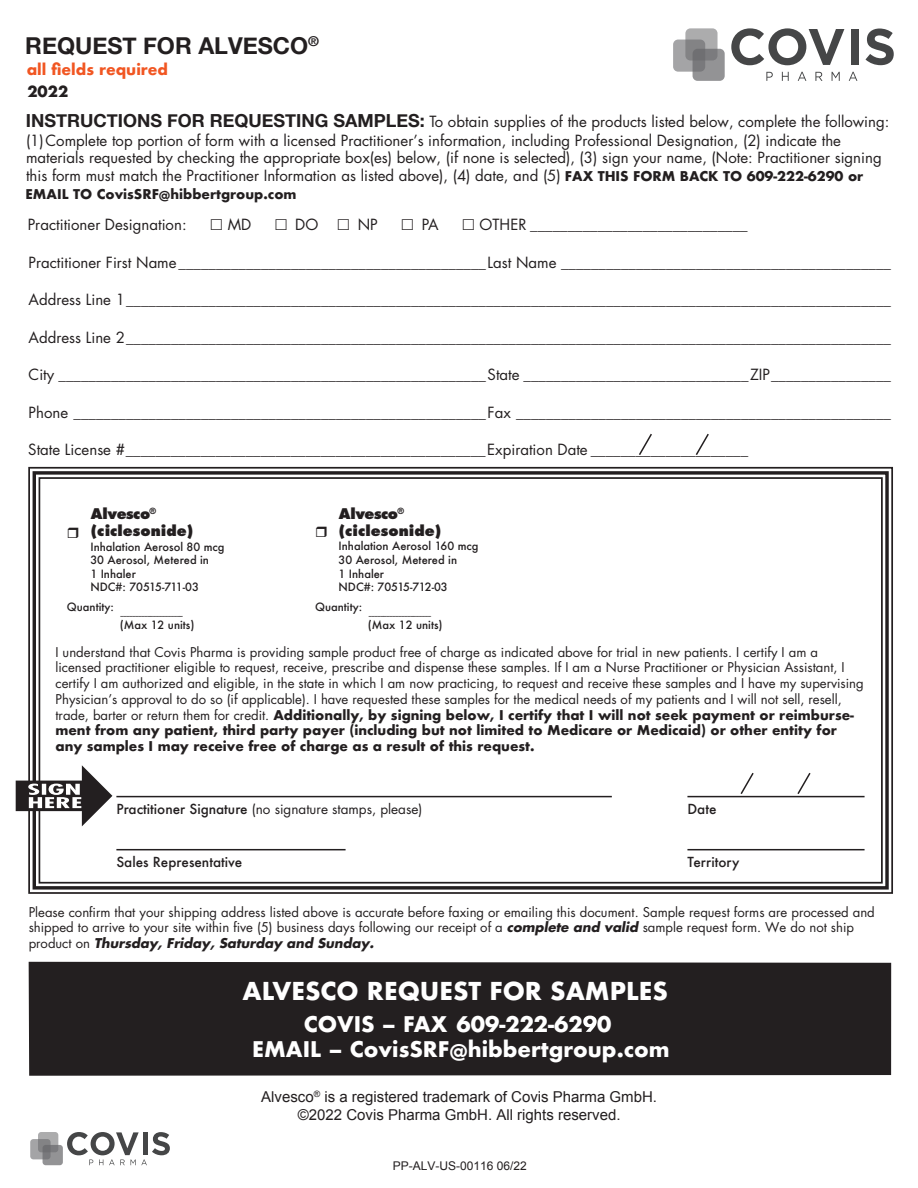
<style>
.page{position:relative;width:918px;height:1188px;background:#fff}
.page>*{position:absolute;margin:0;border:0;box-sizing:border-box;transform-origin:0 0}
.t1{font:700 24px "Futura";color:#fff}
.t2{font:700 23.25px "Helvetica Neue";color:#231f20}
.t3{font:700 21px/25.2px "Futura";color:#fff;text-align:center}
.t4{font:15px/17.7px "Futura";color:#231f20}
.t5{font:15px/18px "Arial";color:#231f20;text-align:center}
.t6{font:700 15px "Futura";color:#f15622}
.t7{font:800 14.25px/17.2px "Futura";color:#231f20}
.t8{font:13.5px "Futura";color:#231f20}
.t9{font:500 13.5px "Futura";color:#231f20}
.t10{font:13.2px/15.8px "Futura";color:#231f20}
.t11{font:700 13.2px "Futura";color:#231f20}
.t12{font:13.05px "Futura";color:#231f20;scale:.46 1}
.t13{font:12px "Arial";color:#231f20}
.t14{font:500 11.1px/13.4px "Futura";color:#231f20}
.s1{font-weight:700}
.s2{font-family:"Helvetica Neue";font-weight:700;font-size:18px}
.s3{font-weight:700;font-size:13.2px}
.s4{font-weight:500}
.s5{font-weight:700;font-style:italic}
</style>
<div class="page">
<svg style="left:28px;top:466px;width:865px;height:428px"></svg>
<div style="left:33px;top:471px;width:856px;height:419px;border:3px solid #231f20"></div>
<div style="left:39px;top:477px;width:844px;height:407px;border:2px solid #231f20"></div>
<svg style="left:16px;top:765px;width:96px;height:61px"></svg>
<hr style="left:116px;top:796px;width:496px;height:1px;background:#231f20">
<hr style="left:116px;top:849px;width:230px;height:1px;background:#231f20">
<hr style="left:687px;top:796px;width:178px;height:1px;background:#231f20">
<hr style="left:687px;top:849px;width:178px;height:1px;background:#231f20">
<svg style="left:739px;top:771px;width:16px;height:25px"></svg>
<svg style="left:796px;top:771px;width:16px;height:25px"></svg>
<div style="left:30px;top:1139px;width:21px;height:20px;background:#a4a4a6;border-radius:3px"></div>
<svg style="left:38px;top:1132px;width:20px;height:20px"></svg>
<svg style="left:43px;top:1145px;width:20px;height:20px"></svg>
<svg style="left:67px;top:1132px;width:103px;height:33px"></svg>
<svg style="left:766px;top:72px;width:7px;height:9px"></svg>
<svg style="left:782px;top:72px;width:7px;height:9px"></svg>
<svg style="left:798px;top:72px;width:8px;height:9px"></svg>
<svg style="left:815px;top:72px;width:8px;height:9px"></svg>
<svg style="left:832px;top:72px;width:8px;height:9px"></svg>
<svg style="left:849px;top:72px;width:8px;height:9px"></svg>
<div style="left:673px;top:40px;width:32px;height:32px;background:#a4a4a6;border-radius:5px"></div>
<svg style="left:685px;top:28px;width:33px;height:33px"></svg>
<svg style="left:693px;top:49px;width:32px;height:32px"></svg>
<svg style="left:731px;top:28px;width:113px;height:37px"></svg>
<div style="left:851px;top:29px;width:8px;height:36px;background:#454647"></div>
<svg style="left:866px;top:29px;width:28px;height:36px"></svg>
<div style="left:29px;top:962px;width:862px;height:114px;background:#231f20"></div>
<svg style="left:583px;top:1016px;width:14px;height:16px"></svg>
<svg style="left:639px;top:433px;width:13px;height:22px"></svg>
<svg style="left:695px;top:433px;width:14px;height:22px"></svg>
<svg style="left:68px;top:527px;width:11px;height:11px"></svg>
<svg style="left:316px;top:527px;width:11px;height:10px"></svg>
<h2 class="t2" style="left:25px;top:27px;width:295px">REQUEST FOR ALVESCO<sup>®</sup></h2>
<p class="t6" style="left:27px;top:59px;width:143px">all fields required</p>
<p class="t4" style="left:26px;top:77px;width:865px;line-height:29.4px"><span class="s1">2022<br></span><span class="s2">INSTRUCTIONS FOR REQUESTING SAMPLES:</span> To obtain supplies of the products listed below, complete the following:</p>
<p class="t4" style="left:26px;top:131px;width:857px">(1)Complete top portion of form with a licensed Practitioner’s information, including Professional Designation, (2) indicate the materials requested by checking the appropriate box(es) below, (if none is selected), (3) sign your name, (Note: Practitioner signing this form must match the Practitioner Information as listed above), (4) date, and (5) <span class="s3">FAX THIS FORM BACK TO 609-222-6290</span></p>
<p class="t11" style="left:25px;top:184px;width:273px">EMAIL TO CovisSRF@hibbertgroup.com</p>
<p class="t11" style="left:848px;top:167px;width:17px">or</p>
<p class="t4" style="left:28px;top:216px;width:160px">Practitioner Designation:</p>
<p class="t4" style="left:228px;top:216px;width:25px">MD</p>
<p class="t4" style="left:295px;top:216px;width:25px">DO</p>
<p class="t4" style="left:358px;top:216px;width:22px">NP</p>
<p class="t4" style="left:422px;top:216px;width:18px">PA</p>
<p class="t4" style="left:480px;top:216px;width:270px">OTHER _____________________________</p>
<p class="t4" style="left:29px;top:254px;width:864px">Practitioner First Name _________________________________________Last Name ____________________________________________</p>
<p class="t4" style="left:29px;top:291px;width:864px">Address Line 1 ______________________________________________________________________________________________________</p>
<p class="t4" style="left:29px;top:329px;width:864px">Address Line 2 ______________________________________________________________________________________________________</p>
<p class="t4" style="left:29px;top:366px;width:864px">City _________________________________________________________State ______________________________ZIP ________________</p>
<p class="t4" style="left:29px;top:404px;width:864px">Phone _______________________________________________________Fax __________________________________________________</p>
<p class="t4" style="left:28px;top:441px;width:722px">State License # ________________________________________________Expiration Date _____________________</p>
<p class="t7" style="left:91px;top:505px;width:104px">Alvesco<sup>® </sup>(ciclesonide)</p>
<p class="t7" style="left:339px;top:505px;width:104px">Alvesco<sup>® </sup>(ciclesonide)</p>
<p class="t14" style="left:90px;top:540px;width:136px">Inhalation Aerosol 80 mcg<br>30 Aerosol, Metered in<br>1 Inhaler</p>
<p class="t14" style="left:339px;top:539px;width:142px">Inhalation Aerosol 160 mcg<br>30 Aerosol, Metered in</p>
<p class="t14" style="left:339px;top:566px;width:111px;line-height:13.8px">1 Inhaler<br>NDC#: 70515-712-03</p>
<p class="t14" style="left:315px;top:600px;width:49px">Quantity:</p>
<p class="t14" style="left:368px;top:619px;width:76px">(Max 12 units)</p>
<p class="t14" style="left:67px;top:577px;width:133px;line-height:19.8px;text-indent:23px">NDC#: 70515-711-03<br>Quantity:</p>
<p class="t14" style="left:120px;top:619px;width:76px">(Max 12 units)</p>
<p class="t12" style="left:121px;top:602px;width:137px">_____________________</p>
<p class="t12" style="left:369px;top:602px;width:137px">_____________________</p>
<p class="t10" style="left:55px;top:644px;width:810px">I understand that Covis Pharma is providing sample product free of charge as indicated above for trial in new patients. I certify I am a licensed practitioner eligible to request, receive, prescribe and dispense these samples. If I am a Nurse Practitioner or Physician Assistant, I certify I am authorized and eligible, in the state in which I am now practicing, to request and receive these samples and I have my supervising Physician’s approval to do so (if applicable). I have requested these samples for the medical needs of my patients and I will not sell, resell, trade, barter or return them for credit. <span class="s1">Additionally, by signing below, I certify that I will not seek payment or reimburse&shy;ment from any patient, third party payer (including but not limited to Medicare or Medicaid) or other entity for any samples I may receive free of charge as a result of this request.</span></p>
<p class="t8" style="left:116px;top:800px;width:307px"><span class="s4">Practitioner Signature</span> (no signature stamps, please)</p>
<p class="t9" style="left:116px;top:853px;width:128px">Sales Representative</p>
<p class="t9" style="left:687px;top:800px;width:31px">Date</p>
<p class="t9" style="left:687px;top:853px;width:54px">Territory</p>
<p class="t10" style="left:29px;top:904px;width:848px">Please confirm that your shipping address listed above is accurate before faxing or emailing this document. Sample request forms are processed and shipped to arrive to your site within five (5) business days following our receipt of a <span class="s5">complete and valid</span> sample request form. We do not ship product on <span class="s5">Thursday, Friday, Saturday and Sunday.</span></p>
<h1 class="t1" style="left:243px;top:973px;width:427px">ALVESCO REQUEST FOR SAMPLES</h1>
<h3 class="t3" style="left:252px;top:1011px;width:419px">COVIS – FAX 609-222-62 0<br>EMAIL – CovisSRF@hibbertgroup.com</h3>
<p class="t5" style="left:261px;top:1088px;width:397px">Alvesco<sup>®</sup> is a registered trademark of Covis Pharma GmbH. ©2022 Covis Pharma GmbH. All rights reserved.</p>
<p class="t13" style="left:393px;top:1158px;width:136px">PP-ALV-US-00116 06/22</p>
</div>
